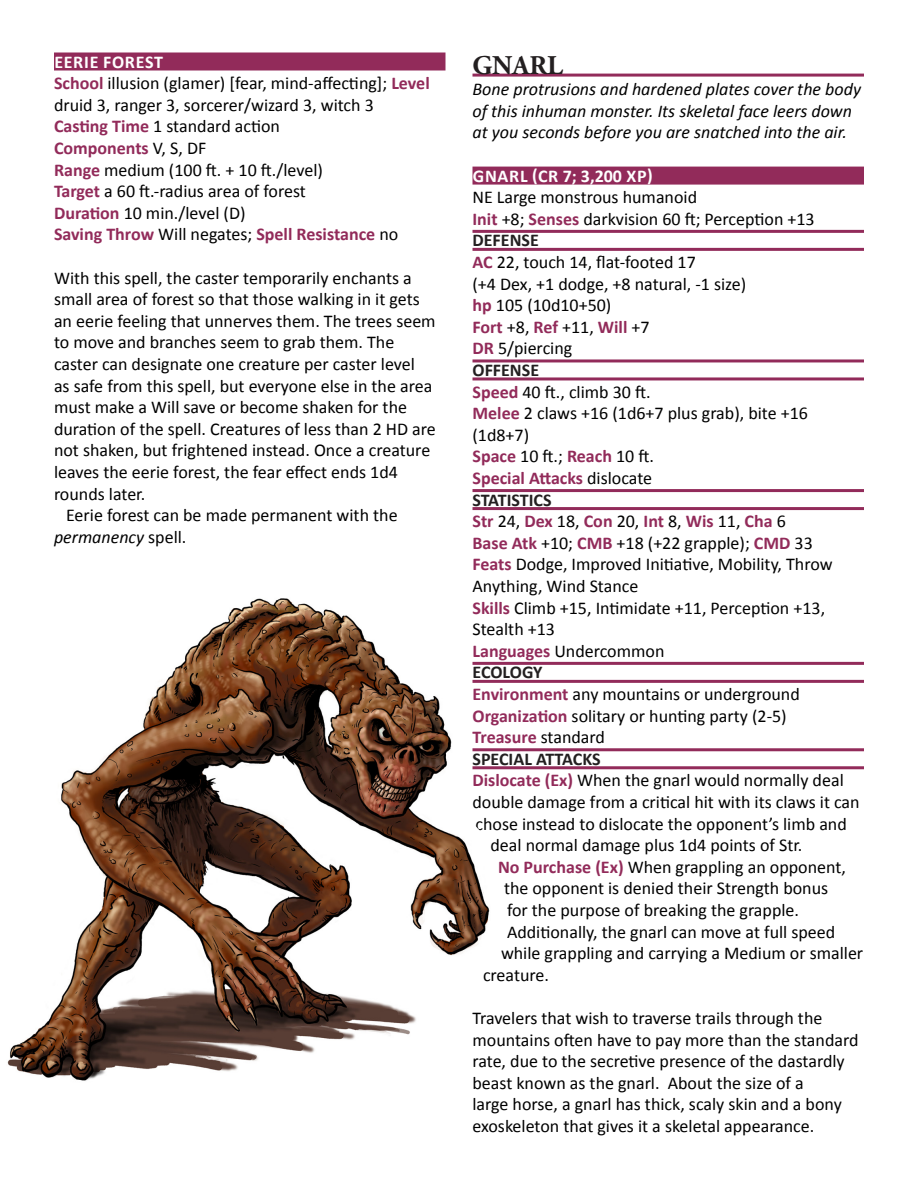
<style>
.page{position:relative;width:918px;height:1188px;background:#fff}
.page>*{position:absolute;margin:0;border:0;box-sizing:border-box;transform-origin:0 0}
.Monster_Title{font:700 27px "Adobe Garamond Pro";color:#231f20}
.t1{font:18px/21.6px "Calibri";color:#000}
.t2{font:700 18px "Calibri";color:#922b5a}
.t3{font:italic 18px/21.6px "Calibri";color:#000}
.Double_Bar{font:700 18px "Calibri";color:#231f20}
.Purple_Bar{font:700 18px "Calibri";letter-spacing:.04em;color:#fff}
.s1{font-weight:700;color:#922b5a}
.s2{font-weight:400;color:#000}
.s3{font-style:italic}
</style>
<div class="page">
<div style="left:54px;top:52px;width:392px;height:18px;background:#922b5a"></div>
<hr style="left:472px;top:74px;width:392px;height:3px;background:#922b5a">
<div style="left:472px;top:167px;width:392px;height:18px;background:#922b5a"></div>
<hr style="left:472px;top:230px;width:392px;height:3px;background:#922b5a">
<hr style="left:472px;top:248px;width:392px;height:3px;background:#922b5a">
<hr style="left:472px;top:359px;width:392px;height:3px;background:#922b5a">
<hr style="left:472px;top:377px;width:392px;height:3px;background:#922b5a">
<hr style="left:472px;top:489px;width:392px;height:3px;background:#922b5a">
<hr style="left:472px;top:507px;width:392px;height:3px;background:#922b5a">
<hr style="left:472px;top:662px;width:392px;height:3px;background:#922b5a">
<hr style="left:472px;top:680px;width:392px;height:3px;background:#922b5a">
<hr style="left:472px;top:748px;width:392px;height:3px;background:#922b5a">
<hr style="left:472px;top:766px;width:392px;height:3px;background:#922b5a">
<img style="left:7px;top:598px;width:500px;height:483px">
<p class="Purple_Bar" style="left:54px;top:50px;width:110px">EERIE FOREST</p>
<p class="t1" style="left:54px;top:72px;width:377px"><span class="s1">School</span> illusion (glamer) [fear, mind-affecting]; <span class="s1">Level </span>druid 3, ranger 3, sorcerer/wizard 3, witch 3</p>
<p class="t1" style="left:54px;top:116px;width:228px"><span class="s1">Casting Time</span> 1 standard action</p>
<p class="t2" style="left:54px;top:136px;width:154px">Components <span class="s2">V, S, DF</span></p>
<p class="t1" style="left:54px;top:159px;width:270px"><span class="s1">Range</span> medium (100 ft. + 10 ft./level)</p>
<p class="t1" style="left:54px;top:180px;width:253px"><span class="s1">Target</span> a 60 ft.-radius area of forest</p>
<p class="t1" style="left:54px;top:202px;width:193px"><span class="s1">Duration</span> 10 min./level (D)</p>
<p class="t2" style="left:54px;top:223px;width:346px">Saving Throw <span class="s2">Will negates;</span> Spell Resistance <span class="s2">no</span></p>
<p class="t1" style="left:54px;top:267px;width:383px">With this spell, the caster temporarily enchants a small area of forest so that those walking in it gets an eerie feeling that unnerves them. The trees seem to move and branches seem to grab them. The caster can designate one creature per caster level<br>as safe from this spell, but everyone else in the area must make a Will save or become shaken for the duration of the spell. Creatures of less than 2 HD are not shaken, but frightened instead. Once a creature leaves the eerie forest, the fear effect ends 1d4 rounds later.</p>
<p class="t1" style="left:54px;top:504px;width:345px;text-indent:12px">Eerie forest can be made permanent with the <span class="s3">permanency</span> spell.</p>
<p class="Monster_Title" style="left:472px;top:49px;width:92px">GNARL</p>
<p class="t3" style="left:472px;top:78px;width:390px">Bone protrusions and hardened plates cover the body of this inhuman monster. Its skeletal face leers down at you seconds before you are snatched into the air.</p>
<p class="Purple_Bar" style="left:473px;top:164px;width:181px">GNARL (CR 7; 3,200 XP)</p>
<p class="t1" style="left:472px;top:186px;width:226px">NE Large monstrous humanoid</p>
<p class="t1" style="left:472px;top:208px;width:344px"><span class="s1">Init</span> +8; <span class="s1">Senses</span> darkvision 60 ft; Perception +13</p>
<p class="Double_Bar" style="left:472px;top:229px;width:68px">DEFENSE</p>
<p class="t1" style="left:472px;top:251px;width:225px"><span class="s1">AC</span> 22, touch 14, flat-footed 17</p>
<p class="t1" style="left:472px;top:273px;width:275px">(+4 Dex, +1 dodge, +8 natural, -1 size)</p>
<p class="t1" style="left:472px;top:294px;width:140px"><span class="s1">hp</span> 105 (10d10+50)</p>
<p class="t2" style="left:472px;top:315px;width:179px">Fort <span class="s2">+8,</span> Ref <span class="s2">+11,</span> Will <span class="s2">+7</span></p>
<p class="t1" style="left:472px;top:338px;width:101px"><span class="s1">DR</span> 5/piercing</p>
<p class="Double_Bar" style="left:472px;top:358px;width:68px">OFFENSE</p>
<p class="t1" style="left:472px;top:381px;width:180px"><span class="s1">Speed</span> 40 ft., climb 30 ft.</p>
<p class="t1" style="left:472px;top:402px;width:337px"><span class="s1">Melee</span> 2 claws +16 (1d6+7 plus grab), bite +16 (1d8+7)</p>
<p class="t1" style="left:472px;top:446px;width:183px"><span class="s1">Space</span> 10 ft.; <span class="s1">Reach</span> 10 ft.</p>
<p class="t2" style="left:472px;top:466px;width:181px">Special Attacks <span class="s2">dislocate</span></p>
<p class="Double_Bar" style="left:472px;top:488px;width:81px">STATISTICS</p>
<p class="t2" style="left:472px;top:510px;width:315px">Str <span class="s2">24,</span> Dex <span class="s2">18,</span> Con <span class="s2">20,</span> Int <span class="s2">8,</span> Wis <span class="s2">11,</span> Cha <span class="s2">6</span></p>
<p class="t1" style="left:472px;top:532px;width:342px"><span class="s1">Base Atk</span> +10; <span class="s1">CMB</span> +18 (+22 grapple); <span class="s1">CMD</span> 33</p>
<p class="t1" style="left:472px;top:554px;width:362px"><span class="s1">Feats</span> Dodge, Improved Initiative, Mobility, Throw<br>Anything, Wind Stance</p>
<p class="t1" style="left:472px;top:597px;width:354px"><span class="s1">Skills</span> Climb +15, Intimidate +11, Perception +13,<br>Stealth +13</p>
<p class="t1" style="left:472px;top:640px;width:193px"><span class="s1">Languages</span> Undercommon</p>
<p class="Double_Bar" style="left:472px;top:661px;width:72px">ECOLOGY</p>
<p class="t1" style="left:472px;top:683px;width:329px"><span class="s1">Environment</span> any mountains or underground</p>
<p class="t1" style="left:472px;top:705px;width:316px"><span class="s1">Organization</span> solitary or hunting party (2-5)</p>
<p class="t2" style="left:472px;top:726px;width:134px">Treasure <span class="s2">standard</span></p>
<p class="Double_Bar" style="left:472px;top:747px;width:130px">SPECIAL ATTACKS</p>
<p class="t1" style="left:472px;top:770px;width:373px"><span class="s1">Dislocate (Ex)</span> When the gnarl would normally deal</p>
<p class="t1" style="left:472px;top:791px;width:389px">double damage from a critical hit with its claws it can</p>
<p class="t1" style="left:476px;top:813px;width:373px">chose instead to dislocate the opponent’s limb and</p>
<p class="t1" style="left:490px;top:834px;width:313px">deal normal damage plus 1d4 points of Str.</p>
<p class="t1" style="left:498px;top:856px;width:350px"><span class="s1">No Purchase (Ex)</span> When grappling an opponent,</p>
<p class="t1" style="left:504px;top:878px;width:326px">the opponent is denied their Strength bonus</p>
<p class="t1" style="left:507px;top:899px;width:294px">for the purpose of breaking the grapple.</p>
<p class="t1" style="left:507px;top:921px;width:330px">Additionally, the gnarl can move at full speed</p>
<p class="t1" style="left:501px;top:942px;width:364px">while grappling and carrying a Medium or smaller</p>
<p class="t1" style="left:483px;top:964px;width:68px">creature.</p>
<p class="t1" style="left:472px;top:1007px;width:388px">Travelers that wish to traverse trails through the mountains often have to pay more than the standard rate, due to the secretive presence of the dastardly beast known as the gnarl. About the size of a<br>large horse, a gnarl has thick, scaly skin and a bony exoskeleton that gives it a skeletal appearance.</p>
</div>
